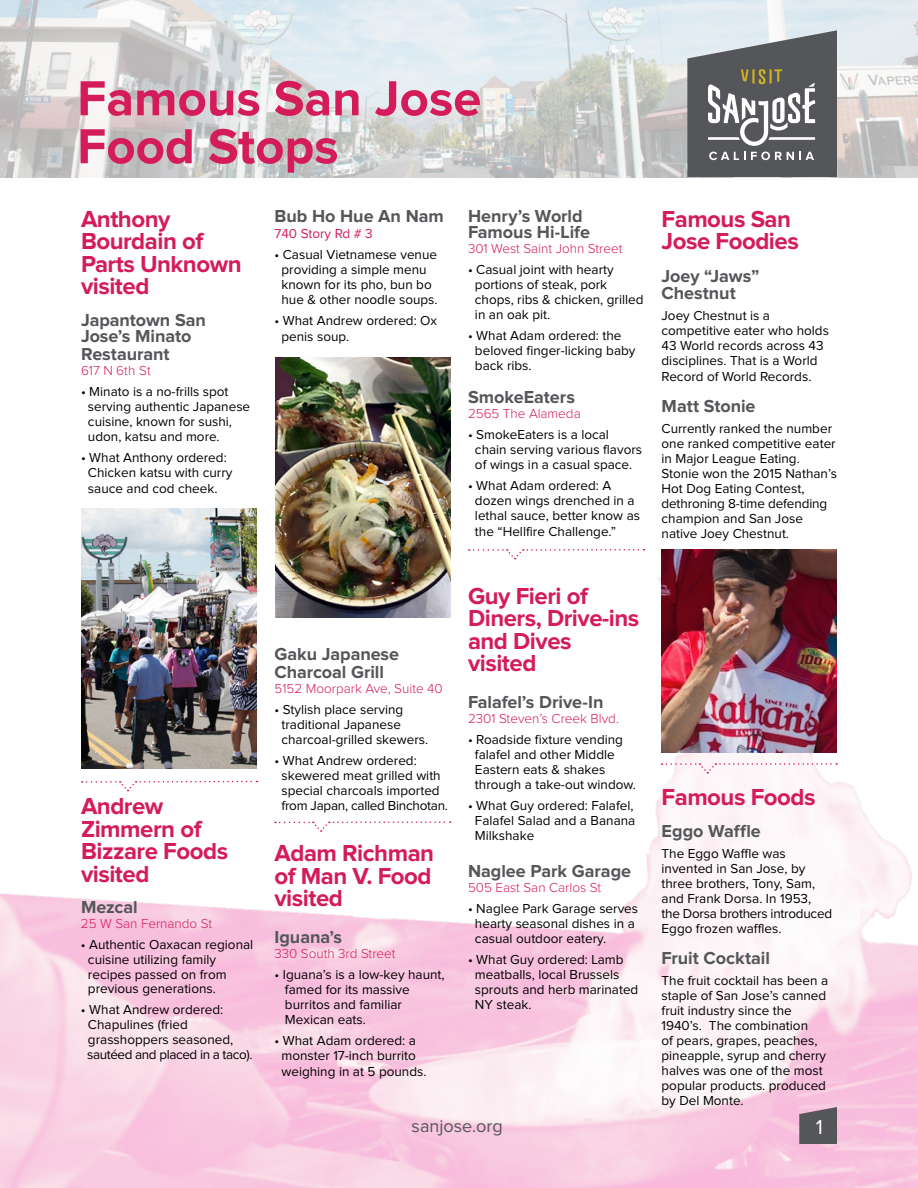
<style>
.page{position:relative;width:918px;height:1188px;background:#fff}
.page>*{position:absolute;margin:0;border:0;box-sizing:border-box;transform-origin:0 0}
.t1{font:700 51px/48px "Proxima Nova";color:#d51c5a}
.t2{font:700 24px/22.5px "Proxima Nova";letter-spacing:-.02em;color:#d41c5a}
.t3{font:21px "Proxima Nova";color:#fff}
.t4{font:700 18px/17.2px "Proxima Nova";letter-spacing:-.005em;color:#55565a}
.t5{font:18px "Proxima Nova";color:#55565a}
.t6{font:13.5px/15px "Proxima Nova";color:#000}
.t7{font:300 13.5px "Proxima Nova";color:#d51c5a}
.t8{font:13.5px "Proxima Nova";color:#d51c5a}
</style>
<div class="page">
<img style="left:0;top:549px;width:918px;height:639px">
<img style="left:0;top:0;width:918px;height:177px">
<svg style="left:799px;top:1107px;width:38px;height:37px"></svg>
<img style="left:81px;top:508px;width:176px;height:260px">
<img style="left:275px;top:358px;width:176px;height:260px">
<img style="left:662px;top:550px;width:174px;height:202px">
<svg style="left:275px;top:821px;width:176px;height:11px"></svg>
<svg style="left:469px;top:549px;width:176px;height:10px"></svg>
<svg style="left:82px;top:781px;width:175px;height:10px"></svg>
<svg style="left:662px;top:763px;width:175px;height:11px"></svg>
<svg style="left:687px;top:30px;width:150px;height:147px;background:#78797b"></svg>
<h1 class="t1" style="left:77px;top:73px;width:406px">Famous San Jose<br>Food Stops</h1>
<h2 class="t2" style="left:81px;top:207px;width:162px">Anthony<br>Bourdain of<br>Parts Unknown visited</h2>
<h3 class="t4" style="left:81px;top:311px;width:126px">Japantown San<br>Jose’s Minato<br>Restaurant</h3>
<p class="t7" style="left:81px;top:363px;width:71px">617 N 6th St</p>
<p class="t6" style="left:88px;top:384px;width:164px;text-indent:-7px">• Minato is a no-frills spot serving authentic Japanese cuisine, known for sushi, udon, katsu and more.</p>
<p class="t6" style="left:81px;top:450px;width:153px;line-height:15.6px;text-align:center">• What Anthony ordered:<br>Chicken katsu with curry sauce and cod cheek.</p>
<h2 class="t2" style="left:81px;top:795px;width:149px">Andrew<br>Zimmern of<br>Bizzare Foods visited</h2>
<h3 class="t4" style="left:81px;top:898px;width:58px">Mezcal</h3>
<p class="t7" style="left:81px;top:916px;width:133px">25 W San Fernando St</p>
<p class="t6" style="left:88px;top:937px;width:167px;text-indent:-7px">• Authentic Oaxacan regional cuisine utilizing family recipes passed on from</p>
<p class="t6" style="left:88px;top:981px;width:129px">previous generations.</p>
<p class="t6" style="left:87px;top:1002px;width:167px;text-indent:-6px">• What Andrew ordered:<br>Chapulines (fried grasshoppers seasoned, sautéed and placed in a taco).</p>
<h3 class="t4" style="left:274px;top:207px;width:171px">Bub Ho Hue An Nam</h3>
<p class="t8" style="left:274px;top:226px;width:100px">740 Story Rd # 3</p>
<p class="t6" style="left:274px;top:247px;width:165px;text-align:center">• Casual Vietnamese venue providing a simple menu known for its pho, bun bo hue &amp; other noodle soups.</p>
<p class="t6" style="left:281px;top:312px;width:157px;line-height:16.2px;text-indent:-7px">• What Andrew ordered: Ox penis soup.</p>
<h3 class="t4" style="left:274px;top:645px;width:126px;line-height:18px">Gaku Japanese<br>Charcoal Grill</h3>
<p class="t7" style="left:275px;top:681px;width:170px">5152 Moorpark Ave, Suite 40</p>
<p class="t6" style="left:281px;top:702px;width:148px;text-indent:-7px">• Stylish place serving traditional Japanese charcoal-grilled skewers.</p>
<p class="t6" style="left:281px;top:753px;width:168px;text-indent:-7px">• What Andrew ordered: skewered meat grilled with special charcoals imported from Japan, called Binchotan.</p>
<h2 class="t2" style="left:274px;top:842px;width:161px;text-align:justify">Adam Richman of Man V. Food visited</h2>
<h3 class="t4" style="left:274px;top:928px;width:69px">Iguana’s</h3>
<p class="t7" style="left:274px;top:946px;width:123px">330 South 3rd Street</p>
<p class="t6" style="left:285px;top:967px;width:161px;text-indent:-10px">• Iguana’s is a low-key haunt, famed for its massive burritos and familiar<br>Mexican eats.</p>
<p class="t6" style="left:281px;top:1032px;width:147px;line-height:15.6px;text-indent:-7px">• What Adam ordered: a monster 17-inch burrito weighing in at 5 pounds.</p>
<h3 class="t4" style="left:468px;top:207px;width:123px;line-height:16.5px">Henry’s World<br>Famous Hi-Life</h3>
<p class="t7" style="left:468px;top:242px;width:156px">301 West Saint John Street</p>
<p class="t6" style="left:475px;top:262px;width:170px;text-indent:-7px">• Casual joint with hearty portions of steak, pork chops, ribs &amp; chicken, grilled in an oak pit.</p>
<p class="t6" style="left:475px;top:328px;width:162px;text-indent:-7px">• What Adam ordered: the beloved finger-licking baby back ribs.</p>
<h3 class="t4" style="left:468px;top:388px;width:108px">SmokeEaters</h3>
<p class="t7" style="left:468px;top:406px;width:114px">2565 The Alameda</p>
<p class="t6" style="left:475px;top:427px;width:169px;text-indent:-7px">• SmokeEaters is a local chain serving various flavors of wings in a casual space.</p>
<p class="t6" style="left:475px;top:478px;width:167px;line-height:15.5px;text-indent:-7px">• What Adam ordered: A dozen wings drenched in a lethal sauce, better know as the “Hellfire Challenge.”</p>
<h2 class="t2" style="left:468px;top:584px;width:173px">Guy Fieri of<br>Diners, Drive-ins and Dives visited</h2>
<h3 class="t4" style="left:468px;top:693px;width:137px">Falafel’s Drive-In</h3>
<p class="t7" style="left:468px;top:711px;width:152px">2301 Steven’s Creek Blvd.</p>
<p class="t6" style="left:475px;top:732px;width:162px;text-indent:-7px">• Roadside fixture vending falafel and other Middle<br>Eastern eats &amp; shakes through a take-out window.</p>
<p class="t6" style="left:475px;top:798px;width:162px;text-indent:-7px">• What Guy ordered: Falafel,<br>Falafel Salad and a Banana<br>Milkshake</p>
<h3 class="t4" style="left:468px;top:863px;width:165px">Naglee Park Garage</h3>
<p class="t7" style="left:468px;top:881px;width:135px">505 East San Carlos St</p>
<p class="t6" style="left:475px;top:901px;width:165px;text-indent:-7px">• Naglee Park Garage serves hearty seasonal dishes in a casual outdoor eatery.</p>
<p class="t6" style="left:475px;top:952px;width:165px;text-indent:-7px">• What Guy ordered: Lamb meatballs, local Brussels sprouts and herb marinated<br>NY steak.</p>
<h3 class="t5" style="left:412px;top:1116px;width:93px">sanjose.org</h3>
<h2 class="t2" style="left:662px;top:207px;width:139px">Famous San<br>Jose Foodies</h2>
<h3 class="t4" style="left:662px;top:268px;width:99px;line-height:16.5px">Joey “Jaws”<br>Chestnut</h3>
<p class="t6" style="left:662px;top:307px;width:169px">Joey Chestnut is a competitive eater who holds<br>43 World records across 43 disciplines. That is a World<br>Record of World Records.</p>
<h3 class="t4" style="left:662px;top:397px;width:95px">Matt Stonie</h3>
<p class="t6" style="left:662px;top:421px;width:177px">Currently ranked the number one ranked competitive eater in Major League Eating.<br>Stonie won the 2015 Nathan’s<br>Hot Dog Eating Contest, dethroning 8-time defending champion and San Jose native Joey Chestnut.</p>
<h2 class="t2" style="left:662px;top:786px;width:156px">Famous Foods</h2>
<h3 class="t4" style="left:662px;top:822px;width:101px">Eggo Waffle</h3>
<p class="t6" style="left:662px;top:846px;width:172px">The Eggo Waffle was invented in San Jose, by three brothers, Tony, Sam, and Frank Dorsa. In 1953, the Dorsa brothers introduced<br>Eggo frozen waffles.</p>
<h3 class="t4" style="left:662px;top:949px;width:110px">Fruit Cocktail</h3>
<p class="t6" style="left:662px;top:973px;width:168px">The fruit cocktail has been a staple of San Jose’s canned fruit industry since the<br>1940’s. The combination<br>of pears, grapes, peaches, pineapple, syrup and cherry halves was one of the most popular products. produced by Del Monte.</p>
<h3 class="t3" style="left:816px;top:1116px;width:9px">1</h3>
</div>
